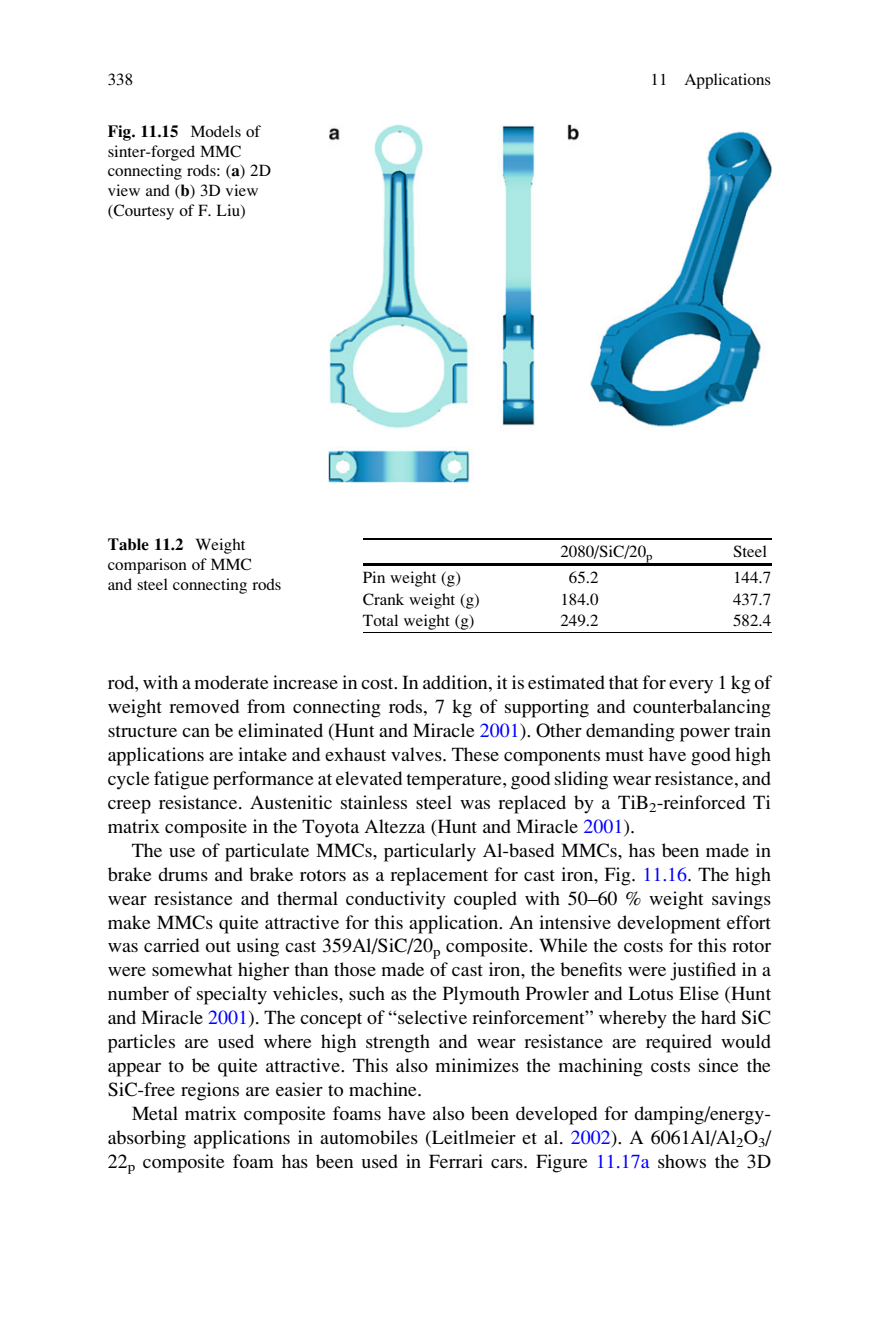
<style>
.page{position:relative;width:879px;height:1333px;background:#fff}
.page>*{position:absolute;margin:0;border:0;box-sizing:border-box;transform-origin:0 0}
.t1{font:20px/24px "Adv P6975";color:#000;text-align:justify}
.t2{font:17px/20px "Adv P6975";color:#000}
.t3{font:17px "Adv P6960";color:#000}
.s1{font-family:"Adv P6975"}
.s2{font-family:"Adv P6960"}
.s3{color:#00f}
</style>
<div class="page">
<img style="left:328px;top:124px;width:443px;height:358px">
<hr style="left:363px;top:539px;width:408px;height:1px;background:#000">
<hr style="left:363px;top:563px;width:408px;height:2px;background:#000">
<hr style="left:363px;top:632px;width:408px;height:1px;background:#000">
<p class="t2" style="left:108px;top:71px;width:27px">338</p>
<p class="t2" style="left:650px;top:71px;width:122px">11 Applications</p>
<p class="t3" style="left:108px;top:125px;width:154px">Fig. 11.15 <span class="s1">Models of</span></p>
<p class="t2" style="left:108px;top:143px;width:165px">sinter-forged MMC connecting rods: (<span class="s2">a</span>) 2D view and (<span class="s2">b</span>) 3D view (Courtesy of F. Liu)</p>
<p class="t3" style="left:108px;top:539px;width:139px">Table 11.2 <span class="s1">Weight</span></p>
<p class="t2" style="left:108px;top:556px;width:175px">comparison of MMC<br>and steel connecting rods</p>
<p class="t2" style="left:560px;top:543px;width:94px">2080/SiC/20<sub>p</sub></p>
<p class="t2" style="left:733px;top:543px;width:36px">Steel</p>
<p class="t2" style="left:363px;top:568px;width:100px">Pin weight (g)</p>
<p class="t2" style="left:569px;top:568px;width:31px">65.2</p>
<p class="t2" style="left:733px;top:568px;width:40px">144.7</p>
<p class="t2" style="left:363px;top:590px;width:118px">Crank weight (g)</p>
<p class="t2" style="left:560px;top:590px;width:40px">184.0</p>
<p class="t2" style="left:733px;top:590px;width:40px">437.7</p>
<p class="t2" style="left:363px;top:612px;width:113px">Total weight (g)</p>
<p class="t2" style="left:560px;top:612px;width:40px">249.2</p>
<p class="t2" style="left:733px;top:612px;width:40px">582.4</p>
<p class="t1" style="left:108px;top:672px;width:665px">rod, with a moderate increase in cost. In addition, it is estimated that for every 1 kg of weight removed from connecting rods, 7 kg of supporting and counterbalancing structure can be eliminated (Hunt and Miracle <span class="s3">2001</span>). Other demanding power train applications are intake and exhaust valves. These components must have good high cycle fatigue performance at elevated temperature, good sliding wear resistance, and creep resistance. Austenitic stainless steel was replaced by a TiB<sub>2</sub>-reinforced Ti matrix composite in the Toyota Altezza (Hunt and Miracle <span class="s3">2001</span>).</p>
<p class="t1" style="left:108px;top:840px;width:665px;text-indent:24px">The use of particulate MMCs, particularly Al-based MMCs, has been made in brake drums and brake rotors as a replacement for cast iron, Fig. <span class="s3">11.16</span>. The high wear resistance and thermal conductivity coupled with 50–60 % weight savings make MMCs quite attractive for this application. An intensive development effort was carried out using cast 359Al/SiC/20<sub>p</sub> composite. While the costs for this rotor were somewhat higher than those made of cast iron, the benefits were justified in a number of specialty vehicles, such as the Plymouth Prowler and Lotus Elise (Hunt and Miracle <span class="s3">2001</span>). The concept of “selective reinforcement” whereby the hard SiC particles are used where high strength and wear resistance are required would appear to be quite attractive. This also minimizes the machining costs since the SiC-free regions are easier to machine.</p>
<p class="t1" style="left:108px;top:1103px;width:665px;text-indent:24px">Metal matrix composite foams have also been developed for damping/energy&shy;absorbing applications in automobiles (Leitlmeier et al. <span class="s3">2002</span>). A 6061Al/Al<sub>2</sub>O<sub>3</sub>/ 22<sub>p</sub> composite foam has been used in Ferrari cars. Figure <span class="s3">11.17a</span> shows the 3D</p>
</div>
